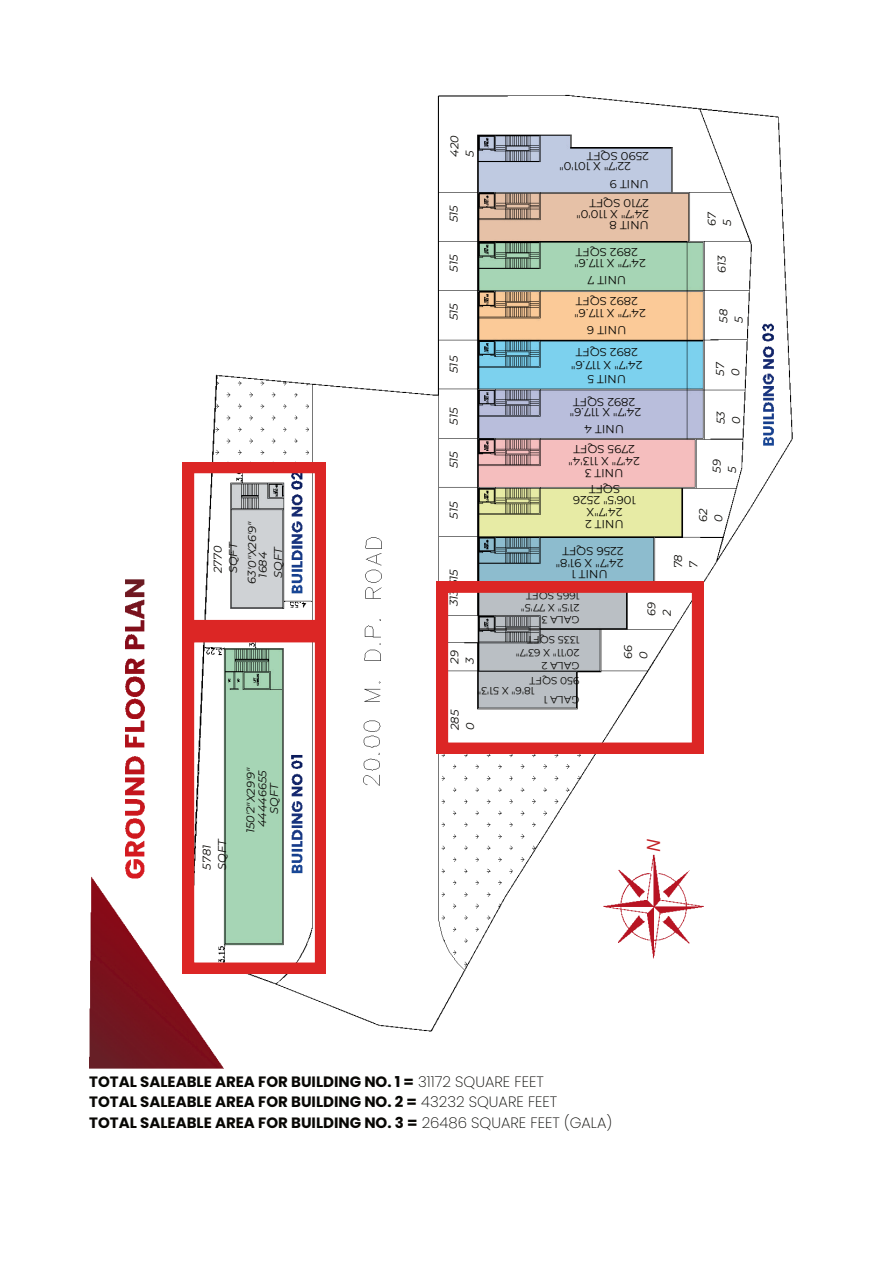
<style>
.page{position:relative;width:893px;height:1264px;background:#fff}
.page>*{position:absolute;margin:0;border:0;box-sizing:border-box;transform-origin:0 0}
.t1{font:italic 18.15px "Open Sans";color:#c32025}
.t2{font:700 15px/20.2px "Poppins";color:#080704}
.t3{font:11.55px/11.7px "Montserrat";letter-spacing:.005em;color:#080704;text-align:center}
.t4{font:italic 11.25px/15.3px "Montserrat";letter-spacing:.005em;color:#080704}
.t5{font:10.5px/13px "Montserrat";letter-spacing:.005em;color:#080704}
.s1{font-weight:200}
</style>
<div class="page">
<img style="left:89px;top:94px;width:704px;height:975px">
<svg style="left:183px;top:631px;width:143px;height:342px"></svg>
<svg style="left:183px;top:462px;width:143px;height:168px"></svg>
<svg style="left:437px;top:581px;width:266px;height:172px"></svg>
<p class="t4" style="left:244px;top:583px;width:64px;rotate:-90deg">63'0"X26'9"</p>
<p class="t4" style="left:210px;top:573px;width:33px;rotate:-90deg">2770<br>SQFT</p>
<p class="t4" style="left:255px;top:577px;width:33px;rotate:-90deg">1684<br>SQFT</p>
<p class="t4" style="left:199px;top:869px;width:33px;rotate:-90deg">5781<br>SQFT</p>
<p class="t4" style="left:244px;top:833px;width:67px;line-height:11.7px;text-align:center;rotate:-90deg">150'2"X29'9"<br>44446655<br>SQFT</p>
<p class="t4" style="left:446px;top:157px;width:23px;rotate:-90deg">420<br>5</p>
<p class="t4" style="left:446px;top:222px;width:19px;rotate:-90deg">515</p>
<p class="t4" style="left:446px;top:271px;width:19px;rotate:-90deg">515</p>
<p class="t4" style="left:446px;top:320px;width:19px;rotate:-90deg">515</p>
<p class="t4" style="left:446px;top:373px;width:19px;rotate:-90deg">515</p>
<p class="t4" style="left:446px;top:425px;width:19px;rotate:-90deg">515</p>
<p class="t4" style="left:446px;top:468px;width:19px;rotate:-90deg">515</p>
<p class="t4" style="left:446px;top:519px;width:19px;rotate:-90deg">515</p>
<p class="t4" style="left:446px;top:606px;width:39px;rotate:-90deg">313 515</p>
<p class="t4" style="left:446px;top:663px;width:15px;rotate:-90deg">29<br>3</p>
<p class="t3" style="left:649px;top:162px;width:64px;rotate:-180deg">2590 SQFT</p>
<p class="t3" style="left:631px;top:193px;width:73px;line-height:17.1px;text-align:left;text-indent:-18px;rotate:-180deg">UNIT 9<br>22'7" X 101'0"</p>
<p class="t3" style="left:649px;top:231px;width:74px;line-height:10.8px;text-align:left;rotate:-180deg">UNIT 8<br>24'7" X 110'0"<br>2710 SQFT</p>
<p class="t3" style="left:645px;top:270px;width:73px;rotate:-180deg">24'7" X 117.6"<br>2892 SQFT</p>
<p class="t3" style="left:637px;top:312px;width:63px;line-height:21.6px;rotate:-180deg">2892 SQFT<br>UNIT 7</p>
<p class="t3" style="left:645px;top:339px;width:73px;line-height:17.1px;rotate:-180deg">UNIT 6<br>24'7" X 117.6"</p>
<p class="t3" style="left:642px;top:386px;width:73px;line-height:13.5px;rotate:-180deg">UNIT 5<br>24'7" X 117.6"<br>2892 SQFT</p>
<p class="t3" style="left:635px;top:408px;width:63px;rotate:-180deg">2892 SQFT</p>
<p class="t3" style="left:641px;top:438px;width:73px;line-height:17.1px;rotate:-180deg">UNIT 4<br>24'7" X 117.6"</p>
<p class="t3" style="left:640px;top:479px;width:73px;rotate:-180deg">UNIT 3<br>24'7" X 113'4"<br>2795 SQFT</p>
<p class="t3" style="left:635px;top:530px;width:64px;rotate:-180deg">UNIT 2<br>24'7"X<br>106'5" 2526<br>SQFT</p>
<p class="t3" style="left:623px;top:581px;width:69px;rotate:-180deg">UNIT 1<br>24'7" X 91'8"<br>2256 SQFT</p>
<p class="t4" style="left:703px;top:226px;width:16px;rotate:-90deg">67<br>5</p>
<p class="t4" style="left:713px;top:273px;width:19px;rotate:-90deg">613</p>
<p class="t4" style="left:715px;top:323px;width:15px;rotate:-90deg">58<br>5</p>
<p class="t4" style="left:712px;top:376px;width:15px;rotate:-90deg">57<br>0</p>
<p class="t4" style="left:712px;top:424px;width:15px;rotate:-90deg">53<br>0</p>
<p class="t4" style="left:708px;top:473px;width:15px;rotate:-90deg">59<br>5</p>
<p class="t4" style="left:695px;top:521px;width:15px;rotate:-90deg">62<br>0</p>
<p class="t4" style="left:670px;top:568px;width:15px;rotate:-90deg">78<br>7</p>
<p class="t5" style="left:579px;top:626px;width:60px;line-height:11.7px;rotate:-180deg">GALA 3<br>21'5" X 77'5"<br>1665 SQFT</p>
<p class="t5" style="left:579px;top:673px;width:65px;rotate:-180deg">GALA 2<br>20'11" X 63'7"<br>1335 SQFT</p>
<p class="t4" style="left:643px;top:616px;width:15px;rotate:-90deg">69<br>2</p>
<p class="t4" style="left:620px;top:658px;width:15px;rotate:-90deg">66<br>0</p>
<p class="t5" style="left:579px;top:695px;width:104px;line-height:9.6px;text-indent:45px;rotate:-180deg">18'6" X 51'3"<br>950 SQFT</p>
<p class="t4" style="left:447px;top:730px;width:22px;rotate:-90deg">285<br>0</p>
<p class="t5" style="left:579px;top:707px;width:37px;rotate:-180deg">GALA 1</p>
<h1 class="t1" style="left:641px;top:852px;width:14px;rotate:-90deg">N</h1>
<p class="t2" style="left:89px;top:1071px;width:524px">TOTAL SALEABLE AREA FOR BUILDING NO. 1 = <span class="s1">31172 SQUARE FEET<br></span>TOTAL SALEABLE AREA FOR BUILDING NO. 2 = <span class="s1">43232 SQUARE FEET<br></span>TOTAL SALEABLE AREA FOR BUILDING NO. 3 = <span class="s1">26486 SQUARE FEET (GALA)</span></p>
</div>
